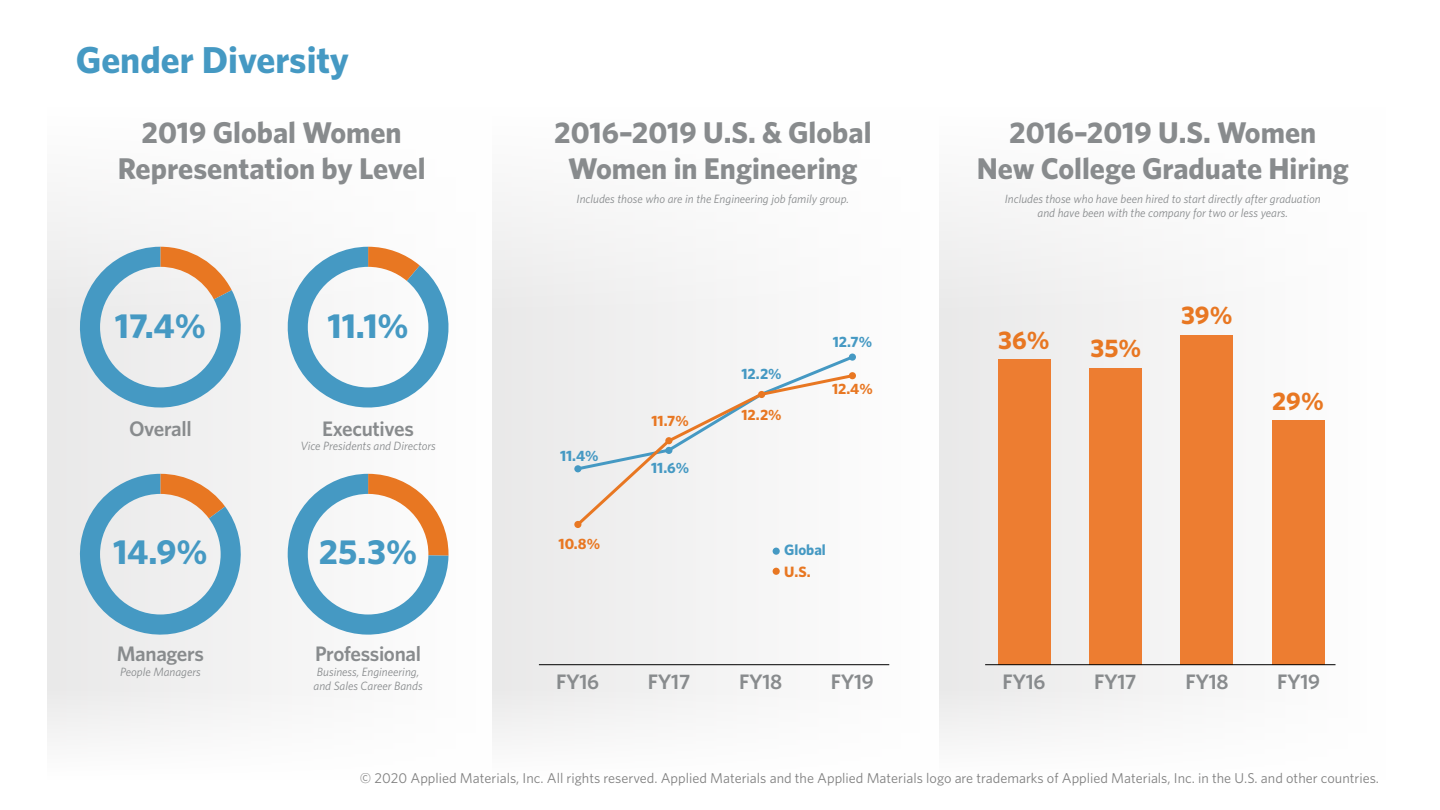
<style>
.page{position:relative;width:1440px;height:810px;background:#fff}
.page>*{position:absolute;margin:0;border:0;box-sizing:border-box;transform-origin:0 0}
.t1{font:700 37.5px "Whitney";color:#4599c3}
.t2{font:700 34.88px "Whitney";color:#4599c3}
.t3{font:700 30px/36px "Whitney";color:#888b8d;text-align:center}
.t4{font:700 25.5px "Whitney";color:#e87722}
.t5{font:600 21px "Whitney";letter-spacing:-.015em;color:#888b8d}
.t6{font:700 15px "Whitney";color:#4599c3}
.t7{font:700 15px "Whitney";color:#e87722}
.t8{font:14.25px "Whitney";color:#808080}
.t9{font:italic 12px/14.4px "Whitney";color:#888b8d}
</style>
<div class="page">
<div style="left:48px;top:107px;width:446px;height:673px;background:#f4f3f4"></div>
<div style="left:493px;top:107px;width:446px;height:673px;background:#f4f3f3"></div>
<div style="left:939px;top:107px;width:447px;height:673px;background:#f4f3f4"></div>
<div style="left:48px;top:107px;width:1338px;height:210px;background:#fbfafb"></div>
<div style="left:48px;top:687px;width:1338px;height:93px;background:#fafafa"></div>
<div style="left:1272px;top:420px;width:52px;height:245px;background:#ed7d31"></div>
<div style="left:1181px;top:335px;width:52px;height:330px;background:#ed7d31"></div>
<div style="left:1089px;top:368px;width:53px;height:297px;background:#ed7d31"></div>
<div style="left:998px;top:360px;width:52px;height:305px;background:#ed7d31"></div>
<hr style="left:985px;top:664px;width:351px;height:1px;background:#000">
<hr style="left:539px;top:664px;width:350px;height:1px;background:#000">
<svg style="left:574px;top:353px;width:282px;height:176px"></svg>
<div style="left:574px;top:465px;width:7px;height:7px;background:#4599c3;border-radius:50%"></div>
<div style="left:665px;top:447px;width:7px;height:7px;background:#4599c3;border-radius:50%"></div>
<div style="left:849px;top:354px;width:7px;height:7px;background:#4599c3;border-radius:50%"></div>
<div style="left:773px;top:548px;width:7px;height:7px;background:#4599c3;border-radius:50%"></div>
<div style="left:773px;top:568px;width:7px;height:7px;background:#e87722;border-radius:50%"></div>
<div style="left:574px;top:521px;width:7px;height:7px;background:#e87722;border-radius:50%"></div>
<div style="left:665px;top:437px;width:7px;height:7px;background:#e87722;border-radius:50%"></div>
<div style="left:758px;top:391px;width:7px;height:7px;background:#e87722;border-radius:50%"></div>
<div style="left:849px;top:372px;width:7px;height:7px;background:#e87722;border-radius:50%"></div>
<svg style="left:79px;top:474px;width:162px;height:161px"></svg>
<svg style="left:287px;top:474px;width:162px;height:161px"></svg>
<svg style="left:287px;top:247px;width:162px;height:161px"></svg>
<svg style="left:69px;top:247px;width:172px;height:161px"></svg>
<h1 class="t1" style="left:76px;top:38px;width:275px">Gender Diversity</h1>
<h3 class="t3" style="left:118px;top:114px;width:309px">2019 Global Women<br>Representation by Level</h3>
<h2 class="t2" style="left:115px;top:305px;width:92px">17.4%</h2>
<h2 class="t2" style="left:328px;top:305px;width:83px">11.1%</h2>
<h3 class="t5" style="left:129px;top:416px;width:64px">Overall</h3>
<h3 class="t5" style="left:322px;top:416px;width:93px">Executives</h3>
<p class="t9" style="left:300px;top:438px;width:137px">Vice Presidents and Directors</p>
<h2 class="t2" style="left:113px;top:531px;width:96px">14.9%</h2>
<h2 class="t2" style="left:319px;top:531px;width:100px">25.3%</h2>
<h3 class="t5" style="left:117px;top:641px;width:89px">Managers</h3>
<p class="t9" style="left:120px;top:664px;width:82px">People Managers</p>
<h3 class="t5" style="left:315px;top:641px;width:108px">Professional</h3>
<p class="t9" style="left:314px;top:664px;width:110px">Business, Engineering, and Sales Career Bands</p>
<h3 class="t3" style="left:554px;top:114px;width:319px">2016–2019 U.S. &amp; Global<br>Women in Engineering</h3>
<p class="t9" style="left:577px;top:191px;width:274px">Includes those who are in the Engineering job family group.</p>
<p class="t6" style="left:560px;top:446px;width:40px">11.4%</p>
<p class="t7" style="left:559px;top:534px;width:43px">10.8%</p>
<p class="t7" style="left:652px;top:412px;width:39px">11.7%</p>
<p class="t6" style="left:651px;top:459px;width:40px">11.6%</p>
<p class="t6" style="left:742px;top:365px;width:42px">12.2%</p>
<p class="t7" style="left:742px;top:406px;width:42px">12.2%</p>
<p class="t6" style="left:833px;top:333px;width:41px">12.7%</p>
<p class="t7" style="left:832px;top:380px;width:42px">12.4%</p>
<p class="t6" style="left:784px;top:541px;width:43px">Global</p>
<p class="t7" style="left:784px;top:563px;width:28px">U.S.</p>
<h3 class="t3" style="left:977px;top:114px;width:374px">2016–2019 U.S. Women<br>New College Graduate Hiring</h3>
<p class="t9" style="left:1005px;top:191px;width:317px;text-align:center">Includes those who have been hired to start directly after graduation and have been with the company for two or less years.</p>
<h3 class="t4" style="left:998px;top:324px;width:53px">36%</h3>
<h3 class="t4" style="left:1091px;top:333px;width:52px">35%</h3>
<h3 class="t4" style="left:1181px;top:300px;width:53px">39%</h3>
<h3 class="t4" style="left:1272px;top:386px;width:53px">29%</h3>
<h3 class="t5" style="left:556px;top:669px;width:45px">FY16</h3>
<h3 class="t5" style="left:648px;top:669px;width:44px">FY17</h3>
<h3 class="t5" style="left:739px;top:669px;width:45px">FY18</h3>
<h3 class="t5" style="left:831px;top:669px;width:45px">FY19</h3>
<h3 class="t5" style="left:1002px;top:669px;width:45px">FY16</h3>
<h3 class="t5" style="left:1094px;top:669px;width:44px">FY17</h3>
<h3 class="t5" style="left:1185px;top:669px;width:45px">FY18</h3>
<h3 class="t5" style="left:1277px;top:669px;width:45px">FY19</h3>
<p class="t8" style="left:360px;top:770px;width:1021px">© 2020 Applied Materials, Inc. All rights reserved. Applied Materials and the Applied Materials logo are trademarks of Applied Materials, Inc. in the U.S. and other countries.</p>
</div>
